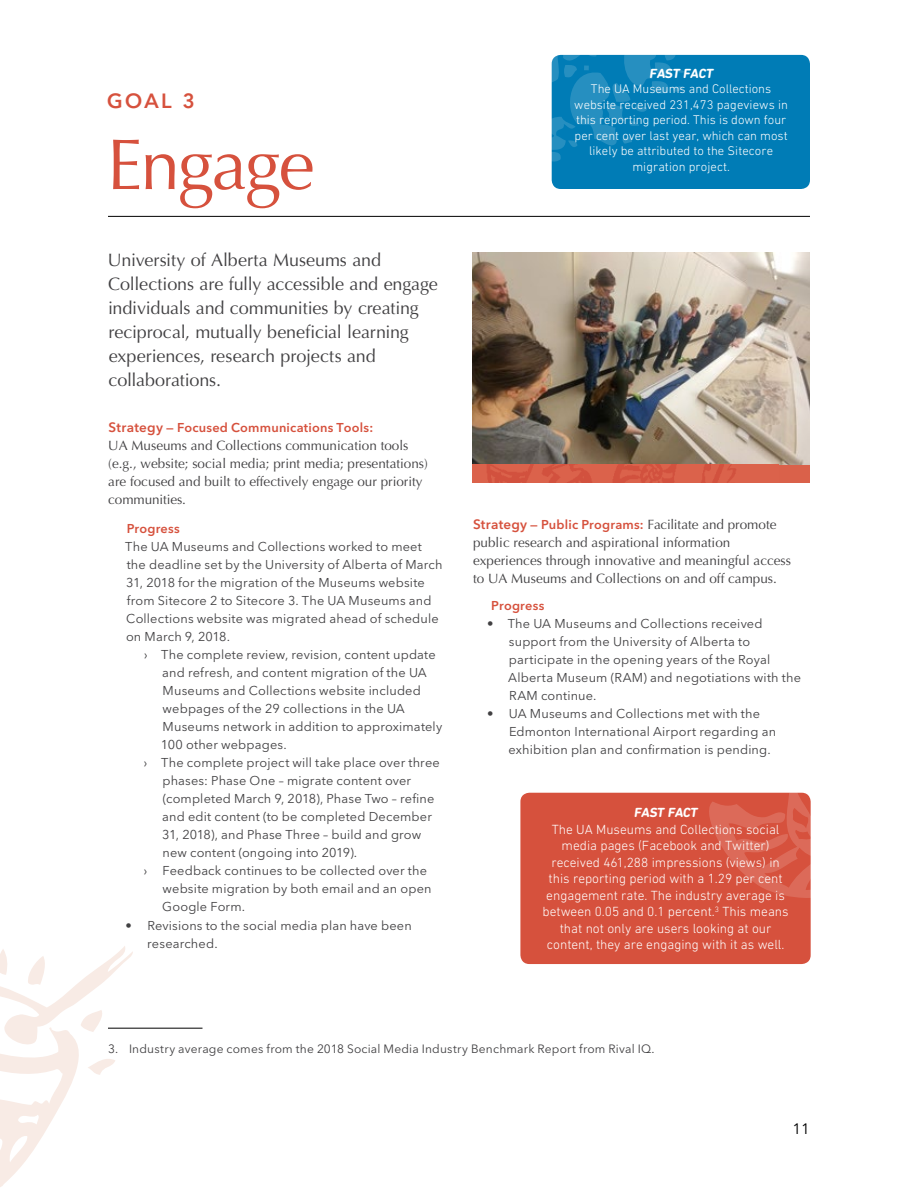
<style>
.page{position:relative;width:918px;height:1188px;background:#fff}
.page>*{position:absolute;margin:0;border:0;box-sizing:border-box;transform-origin:0 0}
.t1{font:72px "Optima";letter-spacing:-.035em;color:#d6513d}
.t2{font:500 27px "Avenir Next LT Pro";color:#d6513d}
.t3{font:18px/24px "Optima";letter-spacing:-.01em;color:#414042}
.t4{font:15px "Avenir Next LT Pro";color:#000}
.t5{font:13.5px/18px "Optima";color:#414042}
.t6{font:300 13.5px/16.5px "DIN Next LT Pro";color:#fff;text-align:center}
.t7{font:700 13.5px "DIN Next Rounded LT Pro";color:#fff}
.t8{font:12.75px/18px "Avenir Next LT Pro";letter-spacing:.015em;color:#414042}
.t9{font:300 12.75px/15.6px "DIN Next LT Pro";color:#fff;text-align:center}
.t10{font:600 12.75px "Avenir Next LT Pro";letter-spacing:.015em;color:#d6513d}
.t11{font:12px "Avenir Next LT Pro";letter-spacing:.015em;color:#414042}
.s1{font-size:13.5px}
.s2{font-family:"Avenir Next LT Pro";font-weight:600;color:#d6513d}
.s3{font-family:"Avenir Next LT Pro";font-weight:600;font-size:12.75px;color:#d6513d}
</style>
<div class="page">
<svg style="left:0;top:946px;width:133px;height:241px"></svg>
<hr style="left:108px;top:216px;width:702px;height:1px;background:#000">
<div style="left:520px;top:793px;width:291px;height:171px;background:#d6513d;border-radius:9px"></div>
<svg style="left:708px;top:792px;width:103px;height:115px"></svg>
<div style="left:552px;top:55px;width:258px;height:134px;background:#007cb6;border-radius:9px"></div>
<svg style="left:551px;top:54px;width:135px;height:113px"></svg>
<img style="left:472px;top:252px;width:338px;height:213px">
<div style="left:472px;top:465px;width:338px;height:18px;background:linear-gradient(to right,#d65944,#da604a)"></div>
<hr style="left:108px;top:1028px;width:94px;height:1px;background:#000">
<h2 class="t2" style="left:107px;top:82px;width:90px">goal 3</h2>
<h1 class="t1" style="left:107px;top:123px;width:209px">Engage</h1>
<h3 class="t3" style="left:108px;top:248px;width:331px">University of Alberta Museums and Collections are fully accessible and engage individuals and communities by creating reciprocal, mutually beneficial learning experiences, research projects and collaborations.</h3>
<p class="t10" style="left:109px;top:420px;width:266px"><span class="s1">Strategy</span> — Focused Communications Tools:</p>
<p class="t5" style="left:108px;top:436px;width:321px">UA Museums and Collections communication tools (e.g., website; social media; print media; presentations) are focused and built to effectively engage our priority communities.</p>
<p class="t10" style="left:127px;top:520px;width:55px">Progress</p>
<p class="t8" style="left:125px;top:537px;width:319px">The UA Museums and Collections worked to meet the deadline set by the University of Alberta of March 31, 2018 for the migration of the Museums website from Sitecore 2 to Sitecore 3. The UA Museums and Collections website was migrated ahead of schedule on March 9, 2018.</p>
<p class="t8" style="left:144px;top:645px;width:294px">› The complete review, revision, content update</p>
<p class="t8" style="left:162px;top:663px;width:266px">and refresh, and content migration of the UA</p>
<p class="t8" style="left:163px;top:681px;width:260px">Museums and Collections website included</p>
<p class="t8" style="left:163px;top:699px;width:244px">webpages of the 29 collections in the UA</p>
<p class="t8" style="left:163px;top:717px;width:281px">Museums network in addition to approximately</p>
<p class="t8" style="left:161px;top:735px;width:127px">100 other webpages.</p>
<p class="t8" style="left:144px;top:753px;width:298px">› The complete project will take place over three</p>
<p class="t8" style="left:162px;top:771px;width:250px">phases: Phase One – migrate content over</p>
<p class="t8" style="left:163px;top:789px;width:273px">(completed March 9, 2018), Phase Two – refine</p>
<p class="t8" style="left:162px;top:807px;width:271px">and edit content (to be completed December</p>
<p class="t8" style="left:162px;top:825px;width:261px">31, 2018), and Phase Three – build and grow</p>
<p class="t8" style="left:162px;top:843px;width:196px">new content (ongoing into 2019).</p>
<p class="t8" style="left:144px;top:861px;width:285px">› Feedback continues to be collected over the</p>
<p class="t8" style="left:163px;top:879px;width:271px">website migration by both email and an open</p>
<p class="t8" style="left:162px;top:897px;width:84px">Google Form.</p>
<p class="t8" style="left:147px;top:917px;width:266px;text-indent:-22px">• Revisions to the social media plan have been researched.</p>
<p class="t7" style="left:649px;top:65px;width:67px">FAST FACT</p>
<p class="t9" style="left:574px;top:81px;width:215px">The UA Museums and Collections website received 231,473 pageviews in this reporting period. This is down four per cent over last year, which can most likely be attributed to the Sitecore migration project.</p>
<p class="t5" style="left:473px;top:516px;width:320px"><span class="s2">Strategy</span> <span class="s3">— Public Programs:</span> Facilitate and promote public research and aspirational information experiences through innovative and meaningful access to UA Museums and Collections on and off campus.</p>
<p class="t10" style="left:491px;top:598px;width:55px">Progress</p>
<p class="t8" style="left:508px;top:614px;width:294px;text-indent:-21px">• The UA Museums and Collections received support from the University of Alberta to participate in the opening years of the Royal Alberta Museum (RAM) and negotiations with the RAM continue.</p>
<p class="t8" style="left:509px;top:704px;width:269px;text-indent:-21px">• UA Museums and Collections met with the<br>Edmonton International Airport regarding an exhibition plan and confirmation is pending.</p>
<p class="t7" style="left:634px;top:805px;width:67px">FAST FACT</p>
<p class="t6" style="left:543px;top:821px;width:248px">The UA Museums and Collections social media pages (Facebook and Twitter) received 461,288 impressions (views) in this reporting period with a 1.29 per cent engagement rate. The industry average is between 0.05 and 0.1 percent.<sup>3</sup> This means that not only are users looking at our content, they are engaging with it as well.</p>
<p class="t11" style="left:108px;top:1042px;width:548px">3. Industry average comes from the 2018 Social Media Industry Benchmark Report from Rival IQ.</p>
<p class="t4" style="left:793px;top:1120px;width:19px">11</p>
</div>
